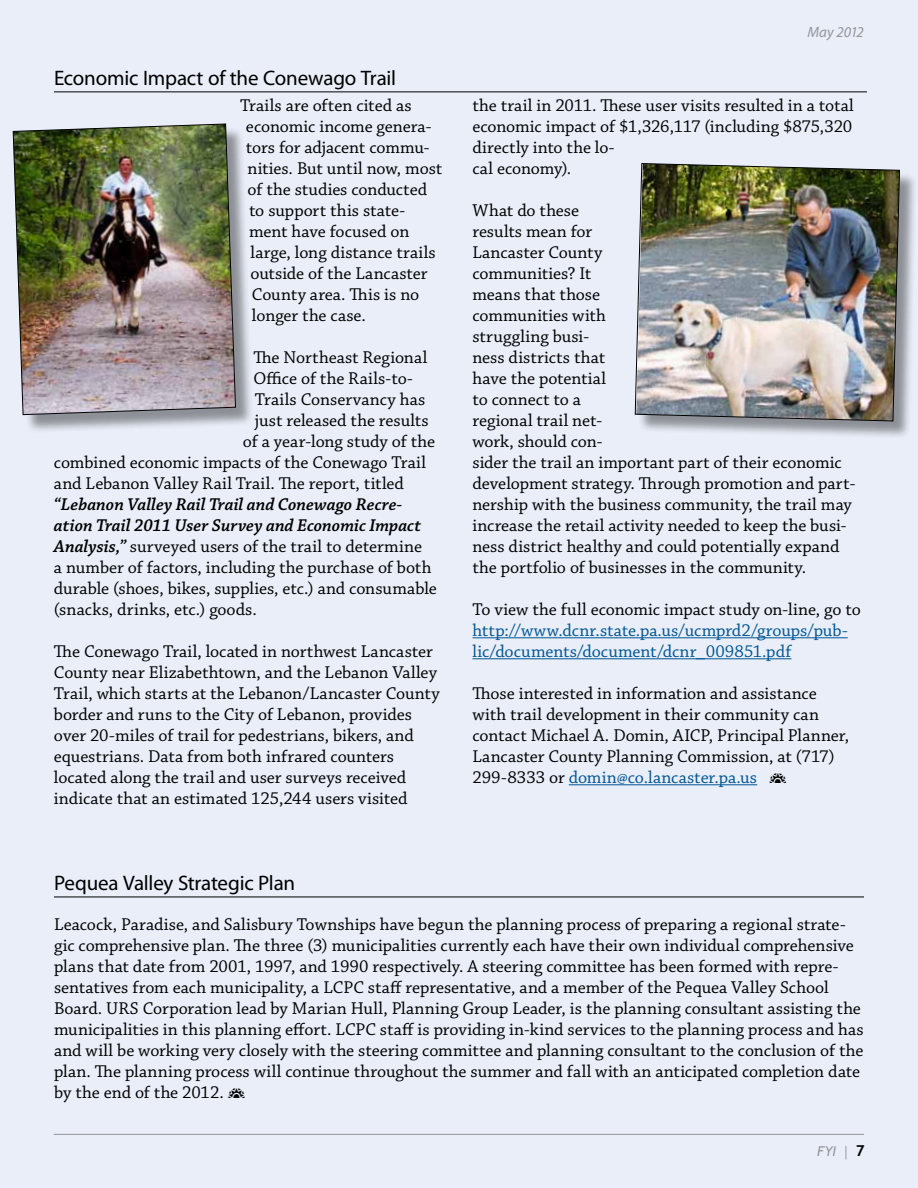
<style>
.page{position:relative;width:918px;height:1188px;background:#e9eef8}
.page>*{position:absolute;margin:0;border:0;box-sizing:border-box;transform-origin:0 0}
.t1{font:21px "Myriad Pro";letter-spacing:-.01em;color:#000}
.t2{font:18px/21px "Chaparral Pro";color:#000}
.t3{font:18px/21px "Chaparral Pro";color:#005596}
.t4{font:italic 15px "Myriad Pro";letter-spacing:-.01em;color:#939598}
.t5{font:italic 13.5px "Trebuchet MS";color:#939598}
.s1{font-weight:600;font-style:italic}
.s2{color:#005596}
.s3{font-family:"Myriad Pro";font-style:normal}
.s4{font-weight:700;font-style:normal;font-size:15px;color:#000}
</style>
<div class="page">
<hr style="left:54px;top:1134px;width:810px;height:1px;background:#939598">
<hr style="left:54px;top:92px;width:813px;height:1px;background:#000">
<hr style="left:54px;top:897px;width:810px;height:1px;background:#000">
<div style="left:637px;top:166px;width:281px;height:274px;background:#000;opacity:.4"></div>
<img style="left:635px;top:163px;width:265px;height:258px">
<div style="left:16px;top:127px;width:238px;height:306px;background:#000;opacity:.4"></div>
<img style="left:13px;top:124px;width:223px;height:291px">
<hr style="left:472px;top:637px;width:376px;height:1px;background:#005596">
<hr style="left:472px;top:658px;width:319px;height:1px;background:#005596">
<hr style="left:569px;top:784px;width:188px;height:1px;background:#005596">
<p class="t1" style="left:54px;top:65px;width:344px">Economic Impact of the Conewago Trail</p>
<p class="t2" style="left:240px;top:96px;width:173px">Trails are often cited as</p>
<p class="t2" style="left:246px;top:117px;width:187px">economic income genera-</p>
<p class="t2" style="left:246px;top:138px;width:185px">tors for adjacent commu-</p>
<p class="t2" style="left:248px;top:159px;width:196px">nities. But until now, most</p>
<p class="t2" style="left:248px;top:180px;width:181px">of the studies conducted</p>
<p class="t2" style="left:249px;top:201px;width:158px">to support this state-</p>
<p class="t2" style="left:249px;top:222px;width:162px">ment have focused on</p>
<p class="t2" style="left:250px;top:243px;width:187px">large, long distance trails</p>
<p class="t2" style="left:250px;top:264px;width:179px">outside of the Lancaster</p>
<p class="t2" style="left:252px;top:285px;width:169px">County area. This is no</p>
<p class="t2" style="left:252px;top:306px;width:115px">longer the case.</p>
<p class="t2" style="left:253px;top:348px;width:175px">The Northeast Regional</p>
<p class="t2" style="left:253px;top:369px;width:161px">Office of the Rails-to-</p>
<p class="t2" style="left:255px;top:390px;width:172px">Trails Conservancy has</p>
<p class="t2" style="left:255px;top:411px;width:175px">just released the results</p>
<p class="t2" style="left:243px;top:432px;width:194px">of a year-long study of the</p>
<p class="t2" style="left:54px;top:453px;width:373px">combined economic impacts of the Conewago Trail</p>
<p class="t2" style="left:54px;top:474px;width:351px">and Lebanon Valley Rail Trail. The report, titled</p>
<p class="t2" style="left:54px;top:495px;width:384px"><span class="s1">“Lebanon Valley Rail Trail and Conewago Recre&shy;ation Trail 2011 User Survey and Economic Impact Analysis,”</span> surveyed users of the trail to determine<br>a number of factors, including the purchase of both durable (shoes, bikes, supplies, etc.) and consumable (snacks, drinks, etc.) goods.</p>
<p class="t2" style="left:54px;top:642px;width:387px">The Conewago Trail, located in northwest Lancaster County near Elizabethtown, and the Lebanon Valley Trail, which starts at the Lebanon/Lancaster County border and runs to the City of Lebanon, provides over 20-miles of trail for pedestrians, bikers, and equestrians. Data from both infrared counters located along the trail and user surveys received indicate that an estimated 125,244 users visited</p>
<p class="t4" style="left:808px;top:23px;width:58px">May 2012</p>
<p class="t2" style="left:472px;top:96px;width:383px">the trail in 2011. These user visits resulted in a total economic impact of $1,326,117 (including $875,320 directly into the lo-<br>cal economy).</p>
<p class="t2" style="left:472px;top:201px;width:384px">What do these<br>results mean for<br>Lancaster County<br>communities? It<br>means that those<br>communities with<br>struggling busi-<br>ness districts that<br>have the potential<br>to connect to a<br>regional trail net-<br>work, should con-<br>sider the trail an important part of their economic development strategy. Through promotion and part&shy;nership with the business community, the trail may increase the retail activity needed to keep the busi&shy;ness district healthy and could potentially expand the portfolio of businesses in the community.</p>
<p class="t2" style="left:472px;top:600px;width:390px">To view the full economic impact study on-line, go to</p>
<p class="t3" style="left:472px;top:621px;width:377px">http://www.dcnr.state.pa.us/ucmprd2/groups/pub&shy;lic/documents/document/dcnr_009851.pdf</p>
<p class="t2" style="left:472px;top:684px;width:378px">Those interested in information and assistance with trail development in their community can contact Michael A. Domin, AICP, Principal Planner, Lancaster County Planning Commission, at (717)<br>299-8333 or <span class="s2">domin@co.lancaster.pa.us</span> t</p>
<p class="t1" style="left:54px;top:870px;width:243px">Pequea Valley Strategic Plan</p>
<p class="t2" style="left:54px;top:915px;width:811px">Leacock, Paradise, and Salisbury Townships have begun the planning process of preparing a regional strate&shy;gic comprehensive plan. The three (3) municipalities currently each have their own individual comprehensive plans that date from 2001, 1997, and 1990 respectively. A steering committee has been formed with repre&shy;sentatives from each municipality, a LCPC staff representative, and a member of the Pequea Valley School Board. URS Corporation lead by Marian Hull, Planning Group Leader, is the planning consultant assisting the municipalities in this planning effort. LCPC staff is providing in-kind services to the planning process and has and will be working very closely with the steering committee and planning consultant to the conclusion of the plan. The planning process will continue throughout the summer and fall with an anticipated completion date by the end of the 2012. t</p>
<p class="t5" style="left:817px;top:1143px;width:49px">FYI <span class="s3">|</span> <span class="s4">7</span></p>
</div>
